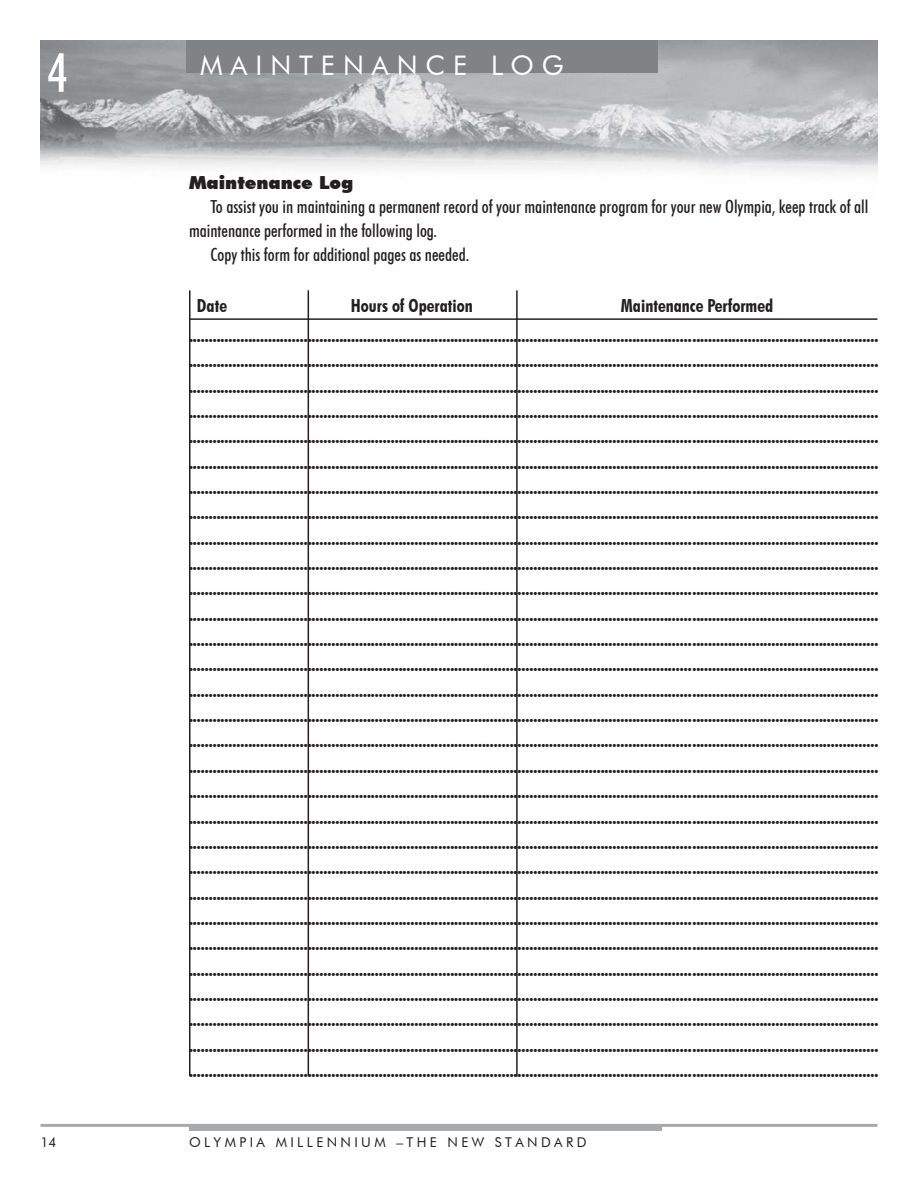
<style>
.page{position:relative;width:918px;height:1188px;background:#fff}
.page>*{position:absolute;margin:0;border:0;box-sizing:border-box;transform-origin:0 0}
.t1{font:500 condensed 54px "Futura BT";color:#fff}
.t2{font:27px "Futura BT";letter-spacing:.295em;color:#fff}
.t3{font:700 condensed 18px/25.3px "Futura BT";color:#231f20;text-align:justify}
.t4{font:500 condensed 18px "Futura BT";color:#231f20}
.t5{font:900 18px "Futura BT";color:#231f20}
.t6{font:13.5px "Futura BT";letter-spacing:.25em;color:#231f20}
</style>
<div class="page">
<img style="left:41px;top:40px;width:837px;height:133px">
<hr style="left:40px;top:1124px;width:838px;height:3px;background:#a7a9ac">
<div style="left:189px;top:1124px;width:473px;height:6px;background:#a7a9ac"></div>
<hr style="left:189px;top:318px;width:689px;height:2px;background:#231f20">
<hr style="left:189px;top:290px;width:1px;height:786px;background:#231f20">
<hr style="left:308px;top:290px;width:1px;height:786px;background:#231f20">
<hr style="left:516px;top:290px;width:2px;height:787px;background:#231f20">
<div style="left:186px;top:40px;width:472px;height:33px;background:#808285"></div>
<h1 class="t1" style="left:47px;top:40px;width:22px">4</h1>
<h2 class="t2" style="left:200px;top:49px;width:365px">MAINTENANCE LOG</h2>
<p class="t5" style="left:189px;top:172px;width:166px">Maintenance Log</p>
<p class="t4" style="left:211px;top:196px;width:659px">To assist you in maintaining a permanent record of your maintenance program for your new Olympia, keep track of all</p>
<p class="t4" style="left:189px;top:220px;width:250px">maintenance performed in the following log.</p>
<p class="t4" style="left:211px;top:244px;width:260px">Copy this form for additional pages as needed.</p>
<p class="t3" style="left:197px;top:293px;width:32px">Date</p>
<p class="t3" style="left:351px;top:293px;width:123px">Hours of Operation</p>
<p class="t3" style="left:621px;top:293px;width:154px">Maintenance Performed</p>
<p class="t3" style="left:189px;top:323px;width:691px">.............................................................................................................................................................................. .............................................................................................................................................................................. .............................................................................................................................................................................. .............................................................................................................................................................................. .............................................................................................................................................................................. .............................................................................................................................................................................. .............................................................................................................................................................................. .............................................................................................................................................................................. .............................................................................................................................................................................. .............................................................................................................................................................................. .............................................................................................................................................................................. .............................................................................................................................................................................. .............................................................................................................................................................................. .............................................................................................................................................................................. .............................................................................................................................................................................. .............................................................................................................................................................................. .............................................................................................................................................................................. .............................................................................................................................................................................. .............................................................................................................................................................................. .............................................................................................................................................................................. .............................................................................................................................................................................. .............................................................................................................................................................................. .............................................................................................................................................................................. .............................................................................................................................................................................. .............................................................................................................................................................................. .............................................................................................................................................................................. .............................................................................................................................................................................. .............................................................................................................................................................................. .............................................................................................................................................................................. ..............................................................................................................................................................................</p>
<p class="t6" style="left:41px;top:1134px;width:17px">14</p>
<p class="t6" style="left:189px;top:1134px;width:399px">OLYMPIA MILLENNIUM –THE NEW STANDARD</p>
</div>
